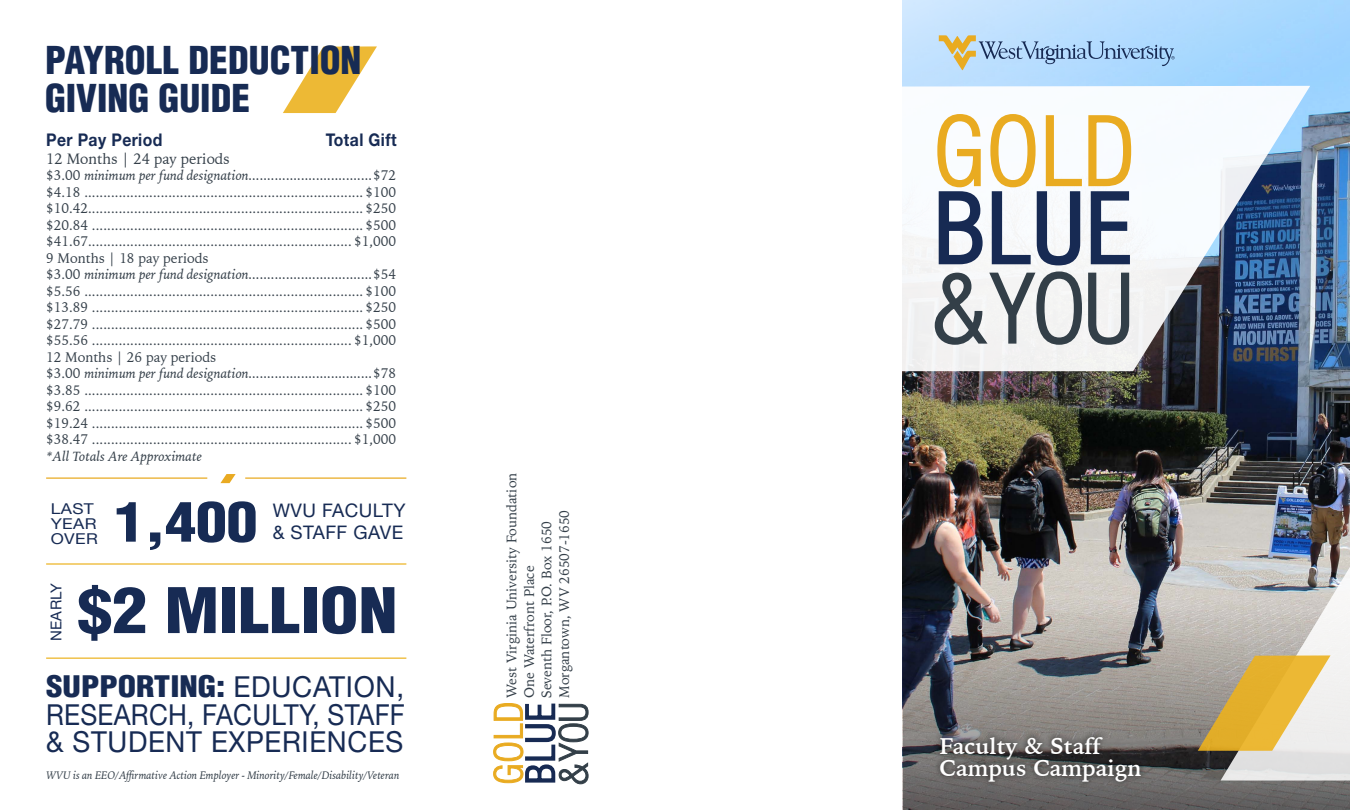
<style>
.page{position:relative;width:1350px;height:810px;background:#fff}
.page>*{position:absolute;margin:0;border:0;box-sizing:border-box;transform-origin:0 0}
.t1{font:900 condensed 61.25px "Helvetica";color:#172b54;scale:1.14 1}
.t2{font:900 condensed 53.75px "Helvetica";color:#172b54;scale:1.14 1}
.t3{font:900 condensed 37.5px/37.5px "Helvetica";color:#172b54}
.t4{font:29px/27.8px "Helvetica Neue LT Std";letter-spacing:.01em;color:#172b54;scale:.9 1}
.t5{font:900 condensed 29px "Helvetica";color:#172b54;scale:1.14 1}
.t6{font:700 22.5px/22.5px "Iowan Old Style BT";color:#fff}
.t7{font:18.75px/22.5px "Helvetica Neue LT Std";letter-spacing:.025em;color:#172b54}
.t8{font:700 17.5px "Helvetica Neue LT Std";letter-spacing:.025em;color:#172b54;scale:.9 1}
.t9{font:15px/15px "Helvetica Neue LT Std";letter-spacing:.025em;color:#172b54;scale:1.15 1}
.t10{font:15px "Helvetica Neue LT Std";letter-spacing:.025em;color:#172b54}
.t11{font:14.88px "Iowan Old Style BT Pro";color:#343f49}
.t12{font:13.75px/16.5px "Iowan Old Style BT Pro";color:#343f49}
.t13{font:italic 13.75px "Iowan Old Style BT Pro";color:#343f49}
.t14{font:italic 11.25px "Iowan Old Style BT Pro";color:#343f49;scale:.95 1}
.s1{font-style:italic}
.s2{font-family:"Helvetica Neue LT Std";font-weight:400;font-stretch:normal}
</style>
<div class="page">
<svg style="left:493px;top:703px;width:96px;height:81px"></svg>
<img style="left:903px;top:0;width:447px;height:568px">
<img style="left:1211px;top:86px;width:99px;height:285px">
<img style="left:902px;top:35px;width:309px;height:389px">
<svg style="left:935px;top:114px;width:196px;height:231px"></svg>
<img style="left:903px;top:568px;width:447px;height:242px">
<div style="left:934px;top:730px;width:213px;height:58px;background:#000;opacity:.75"></div>
<img style="left:1221px;top:407px;width:129px;height:374px">
<svg style="left:1198px;top:655px;width:133px;height:96px;background:#d9bb6f"></svg>
<svg style="left:939px;top:35px;width:236px;height:35px;background:#a8c6dd"></svg>
<svg style="left:283px;top:46px;width:94px;height:67px"></svg>
<hr style="left:46px;top:658px;width:360px;height:1px;background:#ecb21f">
<hr style="left:46px;top:563px;width:360px;height:2px;background:#ecb21f">
<hr style="left:46px;top:477px;width:161px;height:2px;background:#e9aa22">
<hr style="left:245px;top:477px;width:161px;height:2px;background:#e9aa22">
<svg style="left:220px;top:474px;width:16px;height:9px"></svg>
<h3 class="t3" style="left:45px;top:41px;width:318px">PAYROLL DEDUCTION<br>GIVING GUIDE</h3>
<p class="t8" style="left:46px;top:129px;width:131px">Per Pay Period</p>
<p class="t8" style="left:326px;top:129px;width:80px">Total Gift</p>
<p class="t11" style="left:46px;top:148px;width:185px">12 Months | 24 pay periods</p>
<p class="t12" style="left:46px;top:167px;width:351px">$3.00 <span class="s1">minimum per fund designation.................................</span>$72 $4.18 ......................................................................... $100 $10.42........................................................................ $250 $20.84 ....................................................................... $500 $41.67..................................................................... $1,000<br>9 Months | 18 pay periods<br>$3.00 <span class="s1">minimum per fund designation.................................</span>$54 $5.56 ......................................................................... $100 $13.89 ....................................................................... $250 $27.79 ....................................................................... $500 $55.56 .................................................................... $1,000<br>12 Months | 26 pay periods<br>$3.00 <span class="s1">minimum per fund designation.................................</span>$78 $3.85 ......................................................................... $100 $9.62 ......................................................................... $250 $19.24 ....................................................................... $500 $38.47 .................................................................... $1,000</p>
<p class="t13" style="left:46px;top:446px;width:157px">*All Totals Are Approximate</p>
<p class="t9" style="left:51px;top:501px;width:43px">LAST<br>YEAR<br>OVER</p>
<h2 class="t2" style="left:114px;top:488px;width:127px">1,400</h2>
<h3 class="t7" style="left:273px;top:499px;width:134px">WVU FACULTY &amp; STAFF GAVE</h3>
<p class="t10" style="left:47px;top:641px;width:60px;rotate:-90deg">NEARLY</p>
<h3 class="t5" style="left:46px;top:668px;width:315px">SUPPORTING: <span class="s2">EDUCATION,</span></h3>
<h3 class="t4" style="left:46px;top:700px;width:400px">RESEARCH, FACULTY, STAFF &amp; STUDENT EXPERIENCES</h3>
<h1 class="t1" style="left:77px;top:572px;width:282px">$2 MILLION</h1>
<p class="t14" style="left:46px;top:768px;width:373px">WVU is an EEO/Affirmative Action Employer - Minority/Female/Disability/Veteran</p>
<p class="t12" style="left:503px;top:698px;width:226px;line-height:17.5px;rotate:-90deg">West Virginia University Foundation<br>One Waterfront Place<br>Seventh Floor, P.O. Box 1650<br>Morgantown, WV 26507-1650</p>
<h3 class="t6" style="left:940px;top:734px;width:203px">Faculty &amp; Staff<br>Campus Campaign</h3>
</div>
